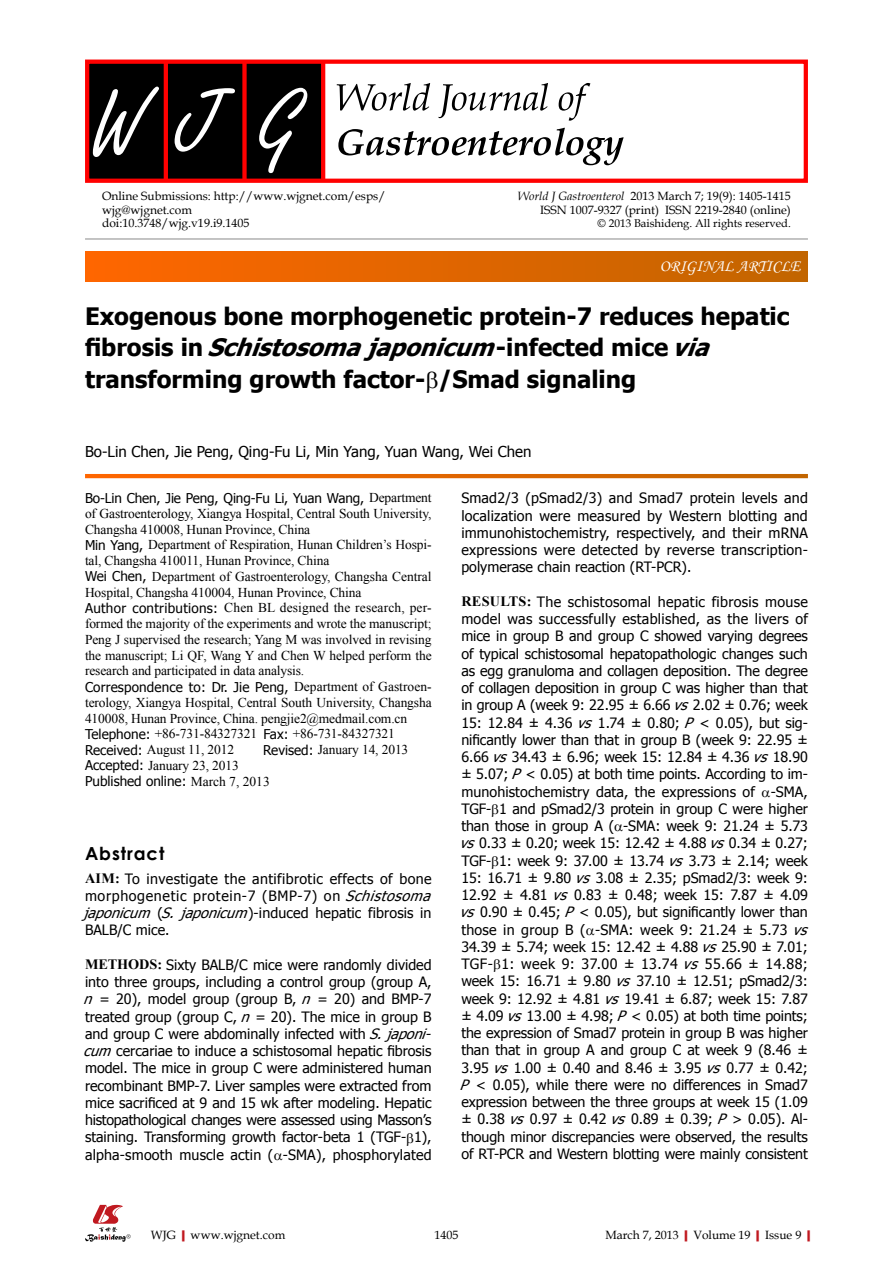
<style>
.page{position:relative;width:893px;height:1263px;background:#fff}
.page>*{position:absolute;margin:0;border:0;box-sizing:border-box;transform-origin:0 0}
.t1{font:700 24px/31.5px "Tahoma";color:#000}
.t2{font:700 18px "Century Gothic";letter-spacing:.05em;color:#000}
.t3{font:16.5px "Monotype Corsiva";color:#fff}
.t4{font:15px "Tahoma";color:#000}
.t5{font:14.25px/17.2px "Tahoma";letter-spacing:-.005em;color:#000}
.t6{font:14.25px/17.2px "Tahoma";letter-spacing:.025em;color:#000}
.t7{font:13.5px/15.8px "Times New Roman";letter-spacing:-.01em;color:#000}
.t8{font:13.5px "Tahoma";color:#000}
.t9{font:12px/13.5px "Book Antiqua";color:#000}
.t10{font:11.25px "Book Antiqua";color:#000}
.s1{font-style:italic}
.s2{font-family:"Times New Roman"}
.s3{font-family:"Tahoma"}
.s4{font-family:"Times New Roman";font-weight:700}
.s5{font-weight:700;color:#c01920}
</style>
<div class="page">
<div style="left:85px;top:252px;width:723px;height:29px;background:linear-gradient(to right,#f60,#c16500)"></div>
<svg style="left:85px;top:474px;width:723px;height:4px;background:#e06500"></svg>
<hr style="left:85px;top:239px;width:723px;height:1px;background:#898989">
<div style="left:87px;top:61px;width:236px;height:121px;background:#000"></div>
<hr style="left:164px;top:61px;width:4px;height:121px;background:#f00">
<div style="left:242px;top:61px;width:5px;height:121px;background:#f00"></div>
<hr style="left:321px;top:61px;width:4px;height:121px;background:#f00">
<div style="left:85px;top:60px;width:723px;height:123px;border:4px solid #f00"></div>
<svg style="left:259px;top:88px;width:48px;height:85px"></svg>
<svg style="left:175px;top:88px;width:60px;height:64px"></svg>
<svg style="left:93px;top:87px;width:66px;height:70px"></svg>
<svg style="left:337px;top:83px;width:253px;height:38px"></svg>
<svg style="left:338px;top:128px;width:286px;height:37px"></svg>
<svg style="left:85px;top:1205px;width:46px;height:37px"></svg>
<p class="t9" style="left:102px;top:189px;width:285px">Online Submissions: http://www.wjgnet.com/esps/ wjg@wjgnet.com<br>doi:10.3748/wjg.v19.i9.1405</p>
<p class="t9" style="left:518px;top:189px;width:275px;text-align:right"><span class="s1">World J Gastroenterol</span> 2013 March 7; 19(9): 1405-1415<br>ISSN 1007-9327 (print) ISSN 2219-2840 (online)</p>
<p class="t10" style="left:598px;top:215px;width:195px">© 2013 Baishideng. All rights reserved.</p>
<p class="t3" style="left:660px;top:256px;width:142px">ORIGINAL ARTICLE</p>
<h1 class="t1" style="left:85px;top:298px;width:706px">Exogenous bone morphogenetic protein-7 reduces hepatic fi b r o s i s i n <span class="s1">Schistosomajaponicum</span>- i n f e c t e d m i c e <span class="s1">via </span>transforming growth factor- /Smad signaling</h1>
<p class="t4" style="left:85px;top:441px;width:448px">Bo-Lin Chen, Jie Peng, Qing-Fu Li, Min Yang, Yuan Wang, Wei Chen</p>
<p class="t8" style="left:85px;top:489px;width:348px">Bo-Lin Chen, Jie Peng, Qing-Fu Li, Yuan Wang, <span class="s2">Department</span></p>
<p class="t7" style="left:85px;top:505px;width:348px">of Gastroenterology, Xiangya Hospital, Central South University, Changsha 410008, Hunan Province, China<br><span class="s3">Min Yang,</span> Department of Respiration, Hunan Children’s Hospi&shy;tal, Changsha 410011, Hunan Province, China<br><span class="s3">Wei Chen,</span> Department of Gastroenterology, Changsha Central Hospital, Changsha 410004, Hunan Province, China<br><span class="s3">Author contributions:</span> Chen BL designed the research, per&shy;formed the majority of the experiments and wrote the manuscript; Peng J supervised the research; Yang M was involved in revising the manuscript; Li QF, Wang Y and Chen W helped perform the research and participated in data analysis.</p>
<p class="t8" style="left:85px;top:678px;width:348px">Correspondence to: Dr. Jie Peng, <span class="s2">Department of Gastroen-</span></p>
<p class="t7" style="left:85px;top:694px;width:348px">terology, Xiangya Hospital, Central South University, Changsha 410008, Hunan Province, China. pengjie2@medmail.com.cn <span class="s3">Telephone:</span> +86-731-84327321 <span class="s3">Fax:</span> +86-731-84327321<br><span class="s3">Received:</span> August 11, 2012</p>
<p class="t5" style="left:461px;top:489px;width:348px;text-align:justify">Smad2/3 (pSmad2/3) and Smad7 protein levels and localization were measured by Western blotting and immunohistochemistry, respectively, and their mRNA expressions were detected by reverse transcription&shy;polymerase chain reaction (RT-PCR).</p>
<p class="t5" style="left:459px;top:592px;width:354px"><span class="s4">RESULTS:</span> The schistosomal hepatic fibrosis mouse model was successfully established, as the livers of mice in group B and group C showed varying degrees of typical schistosomal hepatopathologic changes such as egg granuloma and collagen deposition. The degree of collagen deposition in group C was higher than that in group A (week 9: 22.95 ± 6.66 <span class="s1">vs</span>2.02 ± 0.76; week 15: 12.84 ± 4.36 <span class="s1">vs</span> 1.74 ± 0.80; <span class="s1">P</span>&lt; 0.05), but sig&shy;nificantly lower than that in group B (week 9: 22.95 ± 6.66 <span class="s1">vs</span>34.43 ± 6.96; week 15: 12.84 ± 4.36 <span class="s1">vs</span>18.90 ± 5.07; <span class="s1">P</span>&lt; 0.05) at both time points. According to im&shy;munohistochemistry data, the expressions of -SMA, TGF- 1 and pSmad2/3 protein in group C were higher than those in group A ( -SMA: week 9: 21.24 ± 5.73 <span class="s1">vs</span>0.33 ± 0.20; week 15: 12.42 ± 4.88 <span class="s1">vs</span>0.34 ± 0.27; TGF- 1: week 9: 37.00 ± 13.74 <span class="s1">vs</span> 3.73 ± 2.14; week 15: 16.71 ± 9.80 <span class="s1">vs</span> 3.08 ± 2.35; pSmad2/3: week 9:<br>12.92 ± 4.81 <span class="s1">vs</span> 0.83 ± 0.48; week 15: 7.87 ± 4.09 <span class="s1">vs</span>0.90 ± 0.45; <span class="s1">P</span>&lt; 0.05), but significantly lower than those in group B ( -SMA: week 9: 21.24 ± 5.73 <span class="s1">vs </span>34.39 ± 5.74; week 15: 12.42 ± 4.88 <span class="s1">vs</span>25.90 ± 7.01; TGF- 1: week 9: 37.00 ± 13.74 <span class="s1">vs</span> 55.66 ± 14.88; week 15: 16.71 ± 9.80 <span class="s1">vs</span> 37.10 ± 12.51; pSmad2/3: week 9: 12.92 ± 4.81 <span class="s1">vs</span>19.41 ± 6.87; week 15: 7.87 ± 4.09 <span class="s1">vs</span>13.00 ± 4.98; <span class="s1">P</span>&lt; 0.05) at both time points; the expression of Smad7 protein in group B was higher than that in group A and group C at week 9 (8.46 ± 3.95 <span class="s1">vs</span> 1.00 ± 0.40 and 8.46 ± 3.95 <span class="s1">vs</span> 0.77 ± 0.42; <span class="s1">P</span> &lt; 0.05), while there were no differences in Smad7 expression between the three groups at week 15 (1.09 ± 0.38 <span class="s1">vs</span> 0.97 ± 0.42 <span class="s1">vs</span> 0.89 ± 0.39; <span class="s1">P</span>&gt; 0.05). Al&shy;though minor discrepancies were observed, the results of RT-PCR and Western blotting were mainly consistent</p>
<p class="t7" style="left:263px;top:742px;width:147px"><span class="s3">Revised:</span> January 14, 2013</p>
<p class="t7" style="left:85px;top:757px;width:155px"><span class="s3">Accepted:</span> January 23, 2013</p>
<p class="t8" style="left:85px;top:772px;width:186px">Published online: <span class="s2">March 7, 2013</span></p>
<p class="t2" style="left:85px;top:839px;width:81px">Abstract</p>
<p class="t6" style="left:83px;top:869px;width:354px"><span class="s4">AIM:</span> To investigate the antifibrotic effects of bone morphogenetic protein-7 (BMP-7) on <span class="s1">Schistosoma japonicum</span> (<span class="s1">S.japonicum</span>)-induced hepatic fibrosis in BALB/C mice.</p>
<p class="t5" style="left:83px;top:955px;width:354px"><span class="s4">METHODS:</span> Sixty BALB/C mice were randomly divided into three groups, including a control group (group A, <span class="s1">n</span> = 20), model group (group B, <span class="s1">n</span> = 20) and BMP-7 treated group (group C, <span class="s1">n</span> = 20). The mice in group B and group C were abdominally infected with <span class="s1">S.japoni&shy;cum</span> cercariae to induce a schistosomal hepatic fibrosis model. The mice in group C were administered human recombinant BMP-7. Liver samples were extracted from mice sacrificed at 9 and 15 wk after modeling. Hepatic histopathological changes were assessed using Masson’s staining. Transforming growth factor-beta 1 (TGF- 1), alpha-smooth muscle actin ( -SMA), phosphorylated</p>
<p class="t9" style="left:151px;top:1227px;width:136px">WJG<span class="s5">|</span>www.wjgnet.com</p>
<p class="t9" style="left:434px;top:1227px;width:25px">1405</p>
<p class="t9" style="left:605px;top:1227px;width:212px">March 7, 2013<span class="s5">|</span>Volume 19<span class="s5">|</span>Issue 9<span class="s5">|</span></p>
</div>
